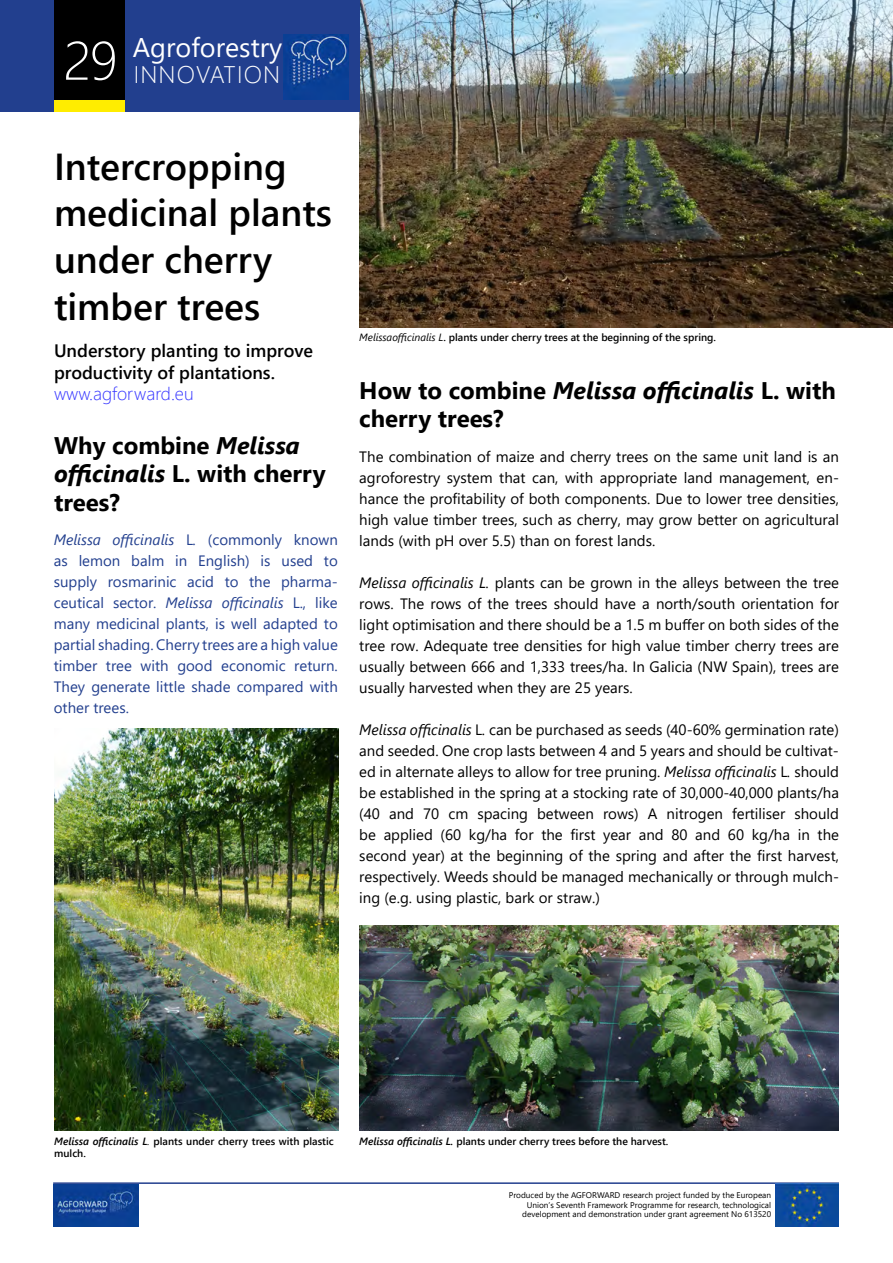
<style>
.page{position:relative;width:893px;height:1263px;background:#fff}
.page>*{position:absolute;margin:0;border:0;box-sizing:border-box;transform-origin:0 0}
.t1{font:600 37.5px/46.5px "Segoe UI";color:#000}
.t2{font:27px "Segoe UI";color:#fff}
.t3{font:700 24px/28.5px "Segoe UI";color:#000}
.t4{font:300 24px "Segoe UI";letter-spacing:.05em;color:#fff}
.t5{font:600 18px/21.6px "Segoe UI";color:#000}
.t6{font:300 18px "Segoe UI";color:#33f}
.t7{font:15px/21px "Segoe UI";color:#000;text-align:justify}
.t8{font:15px/21px "Segoe UI";color:#223f8e;text-align:justify}
.t9{font:600 10.5px "Segoe UI";color:#000}
.t10{font:8.25px/9.9px "Segoe UI";color:#000;text-align:right}
.s1{font-weight:300;font-size:54px}
.s2{font-style:italic}
.s3{font-weight:400;font-style:italic}
</style>
<div class="page">
<hr style="left:53px;top:1182px;width:786px;height:2px;background:#223f8e">
<img style="left:53px;top:1184px;width:85px;height:42px">
<img style="left:775px;top:1184px;width:64px;height:43px">
<img style="left:359px;top:926px;width:480px;height:204px">
<img style="left:54px;top:728px;width:284px;height:402px">
<img style="left:359px;top:0;width:534px;height:328px">
<div style="left:0;top:0;width:359px;height:112px;background:#223f8e"></div>
<div style="left:54px;top:0;width:71px;height:110px;background:#000"></div>
<img style="left:284px;top:34px;width:65px;height:66px">
<div style="left:54px;top:100px;width:71px;height:12px;background:#ffed00"></div>
<h2 class="t2" style="left:64px;top:26px;width:220px"><span class="s1">29</span> Agroforestry</h2>
<h3 class="t4" style="left:134px;top:55px;width:148px">INNOVATION</h3>
<h1 class="t1" style="left:54px;top:143px;width:280px">Intercropping medicinal plants under cherry timber trees</h1>
<p class="t5" style="left:54px;top:340px;width:261px">Understory planting to improve productivity of plantations.</p>
<p class="t6" style="left:54px;top:379px;width:141px">www.agforward.eu</p>
<h3 class="t3" style="left:54px;top:431px;width:273px">Why combine <span class="s2">Melissa officinalis</span> L. with cherry trees?</h3>
<p class="t8" style="left:54px;top:528px;width:286px"><span class="s2">Melissa officinalis</span> L<span class="s2">.</span> (commonly known as lemon balm in English) is used to supply rosmarinic acid to the pharma&shy;ceutical sector. <span class="s2">Melissa officinalis</span> L., like many medicinal plants, is well adapted to partial shading. Cherry trees are a high value timber tree with good economic return.<br>They generate little shade compared with other trees.</p>
<p class="t9" style="left:359px;top:329px;width:358px"><span class="s3">Melissaofficinalis L</span>. plants under cherry trees at the beginning of the spring.</p>
<h3 class="t3" style="left:359px;top:376px;width:478px">How to combine <span class="s2">Melissa officinalis</span> L. with cherry trees?</h3>
<p class="t7" style="left:359px;top:444px;width:481px">The combination of maize and cherry trees on the same unit land is an agroforestry system that can, with appropriate land management, en&shy;hance the profitability of both components. Due to lower tree densities, high value timber trees, such as cherry, may grow better on agricultural lands (with pH over 5.5) than on forest lands.</p>
<p class="t7" style="left:359px;top:570px;width:481px"><span class="s2">Melissa officinalis L.</span> plants can be grown in the alleys between the tree rows. The rows of the trees should have a north/south orientation for light optimisation and there should be a 1.5 m buffer on both sides of the tree row. Adequate tree densities for high value timber cherry trees are usually between 666 and 1,333 trees/ha. In Galicia (NW Spain), trees are usually harvested when they are 25 years.</p>
<p class="t7" style="left:359px;top:717px;width:481px"><span class="s2">Melissa officinalis</span> L<span class="s2">.</span> can be purchased as seeds (40-60% germination rate) and seeded. One crop lasts between 4 and 5 years and should be cultivat&shy;ed in alternate alleys to allow for tree pruning. <span class="s2">Melissa officinalis</span> L<span class="s2">.</span> should be established in the spring at a stocking rate of 30,000-40,000 plants/ha (40 and 70 cm spacing between rows) A nitrogen fertiliser should be applied (60 kg/ha for the first year and 80 and 60 kg/ha in the second year) at the beginning of the spring and after the first harvest, respectively. Weeds should be managed mechanically or through mulch&shy;ing (e.g. using plastic, bark or straw.)</p>
<p class="t9" style="left:54px;top:1133px;width:281px"><span class="s2">Melissa officinalis L</span><span class="s3">.</span> plants under cherry trees with plastic</p>
<p class="t9" style="left:359px;top:1133px;width:311px"><span class="s2">Melissa officinalis L.</span> plants under cherry trees before the harvest.</p>
<p class="t9" style="left:54px;top:1145px;width:33px">mulch.</p>
<p class="t10" style="left:509px;top:1189px;width:264px">Produced by the AGFORWARD research project funded by the European<br>Union’s Seventh Framework Programme for research, technological development and demonstration under grant agreement No 613520</p>
</div>
